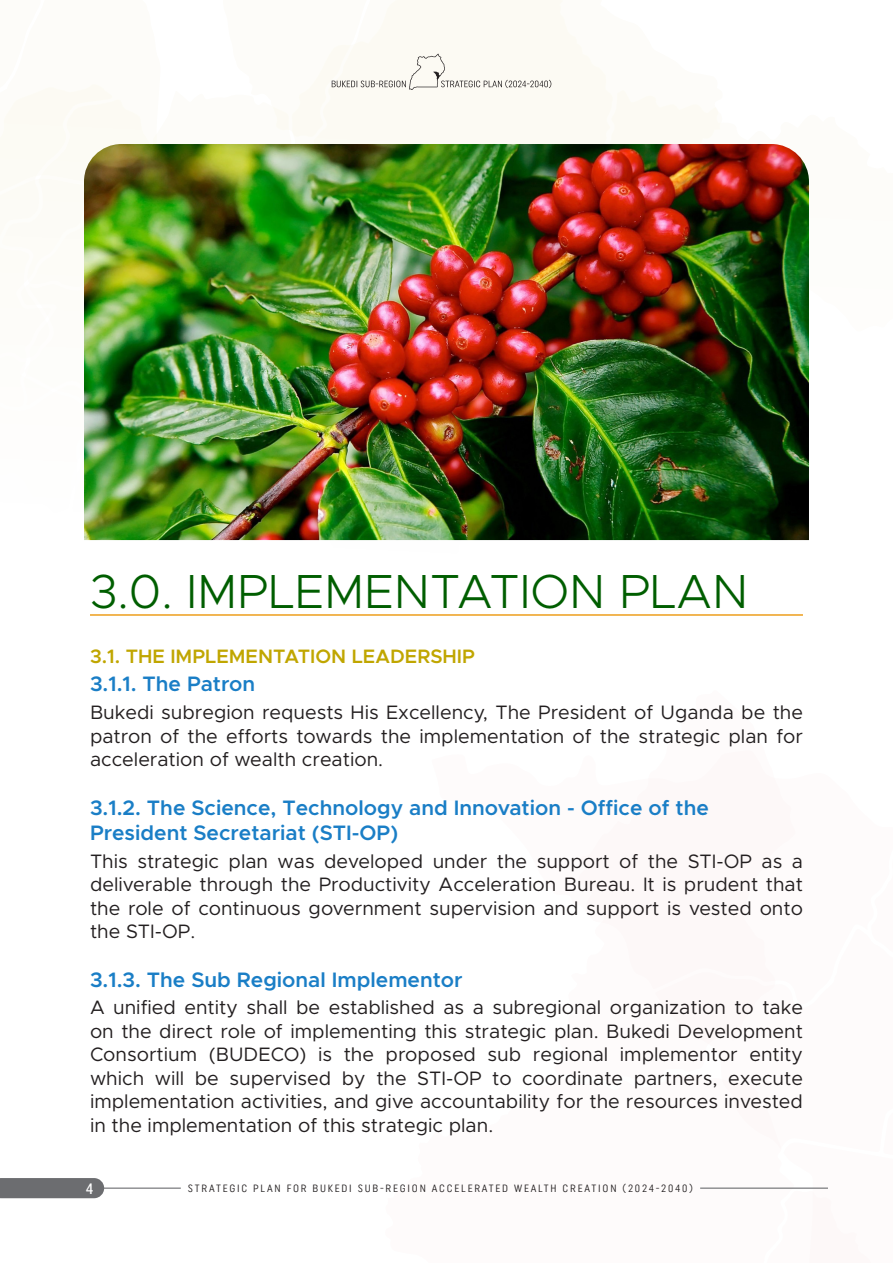
<style>
.page{position:relative;width:893px;height:1263px;background:#fff}
.page>*{position:absolute;margin:0;border:0;box-sizing:border-box;transform-origin:0 0}
.Head-1{font:300 48px "Metropolis";color:#005e00}
.Head_3{font:600 21px/25.2px "Metropolis";color:#1a7ec6}
.t1{font:19.5px/23.4px "Metropolis";color:#231f20;text-align:justify}
.Head_2{font:600 19.5px "Metropolis";color:#c0a600}
.t2{font:15px "Uniform Condensed 2";color:#fff}
.t3{font:10.5px "Uniform Condensed 6";letter-spacing:.17em;color:#231f20}
</style>
<div class="page">
<div style="left:112px;top:100px;width:44px;height:44px;background:#fcfbf4"></div>
<div style="left:0;top:85px;width:112px;height:77px;background:#fcfbf4"></div>
<div style="left:273px;top:84px;width:40px;height:53px;background:#fcfbf6"></div>
<svg style="left:313px;top:0;width:407px;height:144px;fill:#fcfaf3"></svg>
<hr style="left:90px;top:614px;width:713px;height:2px;background:#ed9e1c">
<img style="left:84px;top:144px;width:725px;height:396px">
<div style="left:0;top:1178px;width:104px;height:20px;background:#6c6d70"></div>
<hr style="left:99px;top:1187px;width:82px;height:2px;background:#6c6d70">
<hr style="left:700px;top:1187px;width:128px;height:2px;background:#6c6d70">
<svg style="left:332px;top:54px;width:219px;height:36px"></svg>
<p class="Head-1" style="left:90px;top:562px;width:660px">3.0. IMPLEMENTATION PLAN</p>
<p class="Head_2" style="left:90px;top:644px;width:386px">3.1. THE IMPLEMENTATION LEADERSHIP</p>
<p class="Head_3" style="left:90px;top:671px;width:167px">3.1.1. The Patron</p>
<p class="t1" style="left:90px;top:701px;width:714px">Bukedi subregion requests His Excellency, The President of Uganda be the patron of the efforts towards the implementation of the strategic plan for acceleration of wealth creation.</p>
<p class="Head_3" style="left:90px;top:795px;width:620px">3.1.2. The Science, Technology and Innovation - Office of the<br>President Secretariat (STI-OP)</p>
<p class="t1" style="left:90px;top:849px;width:714px">This strategic plan was developed under the support of the STI-OP as a deliverable through the Productivity Acceleration Bureau. It is prudent that the role of continuous government supervision and support is vested onto the STI-OP.</p>
<p class="Head_3" style="left:90px;top:967px;width:374px">3.1.3. The Sub Regional Implementor</p>
<p class="t1" style="left:90px;top:996px;width:714px">A unified entity shall be established as a subregional organization to take on the direct role of implementing this strategic plan. Bukedi Development Consortium (BUDECO) is the proposed sub regional implementor entity which will be supervised by the STI-OP to coordinate partners, execute implementation activities, and give accountability for the resources invested in the implementation of this strategic plan.</p>
<p class="t2" style="left:86px;top:1179px;width:9px">4</p>
<p class="t3" style="left:188px;top:1182px;width:507px">STRATEGIC PLAN FOR BUKEDI SUB-REGION ACCELERATED WEALTH CREATION (2024-2040)</p>
</div>
